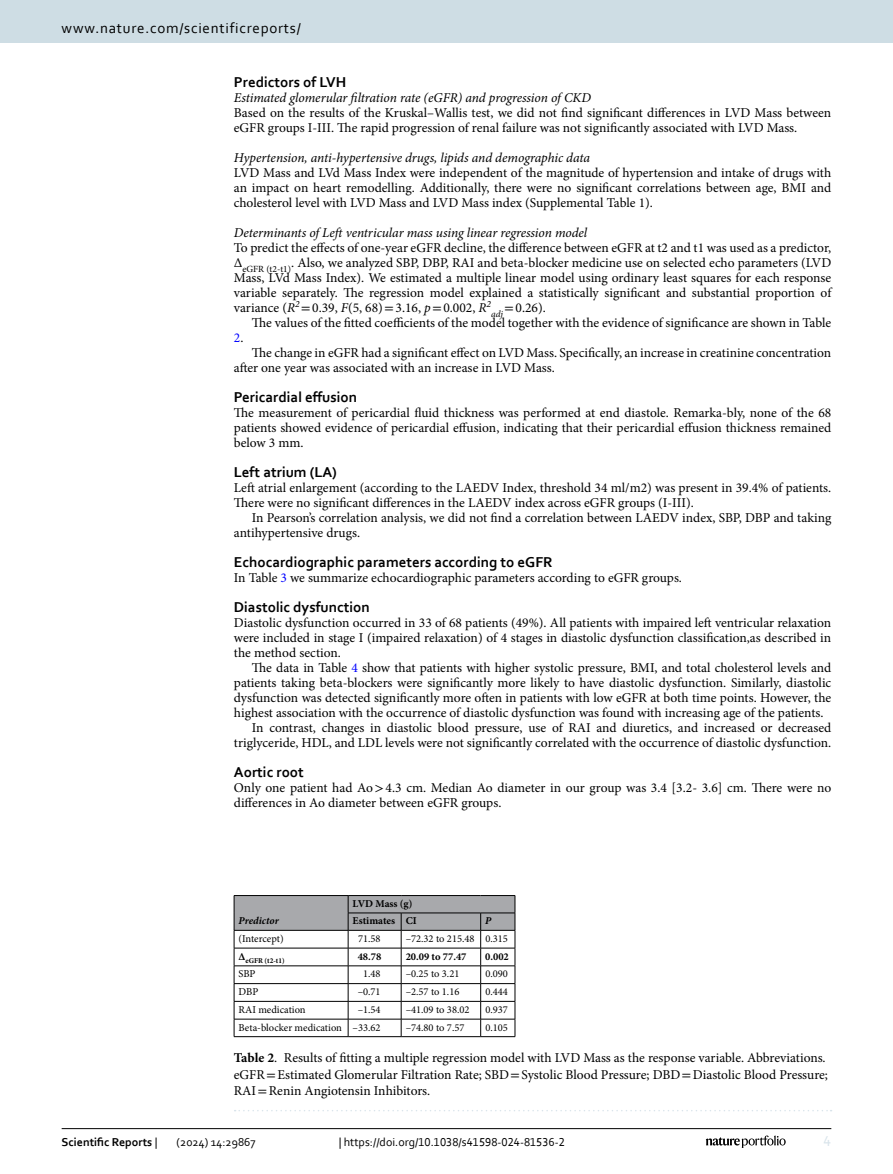
<style>
.page{position:relative;width:893px;height:1174px;background:#fff}
.page>*{position:absolute;margin:0;border:0;box-sizing:border-box;transform-origin:0 0}
.Head_2{font:700 15px "Corbel";color:#000}
.t1{font:15px "Corbel";letter-spacing:.05em;color:#000}
.t2{font:15px "Corbel";color:#d9e4eb}
.Body_Text{font:13.5px/15px "Minion Pro";color:#000;text-align:justify}
.Body_Text_Indent{font:13.5px/15px "Minion Pro";color:#000}
.Table_Caption{font:13.5px/16.5px "Minion Pro";letter-spacing:-.005em;color:#000}
.Head_3{font:italic 13.5px "Minion Pro";letter-spacing:-.005em;color:#000}
.Head_3_after_2{font:italic 13.5px "Minion Pro";letter-spacing:-.01em;color:#000}
.Body_Text_Indent-2{font:13.5px "Minion Pro";color:#00f}
.t3{font:12px "Corbel";color:#000}
.t4{font:700 12px "Corbel";color:#000}
.Table_Body{font:10.5px "Minion Pro";color:#000}
.Table_Body-2{font:700 10.5px "Minion Pro";color:#000}
.Table_Head{font:700 10.5px "Minion Pro";color:#000}
.Table_Head-2{font:italic 700 10.5px "Minion Pro";color:#000}
.Table_Body-3{font:700 7.35px "Minion Pro";color:#000}
.s1{font-style:italic}
.s2{font-family:"STIX"}
.s3{color:#000}
.s4{color:#00f}
.s5{font-weight:700}
.s6{font-weight:400}
</style>
<div class="page">
<hr style="left:348px;top:1036px;width:53px;height:1px;background:#000">
<hr style="left:401px;top:1036px;width:80px;height:1px;background:#000">
<svg style="left:234px;top:895px;width:282px;height:141px"></svg>
<hr style="left:481px;top:1036px;width:34px;height:1px;background:#000">
<hr style="left:234px;top:1036px;width:114px;height:1px;background:#000">
<svg style="left:235px;top:1110px;width:597px;height:1px"></svg>
<hr style="left:62px;top:1128px;width:769px;height:1px;background:#000">
<svg style="left:706px;top:1135px;width:80px;height:12px"></svg>
<div style="left:0;top:0;width:893px;height:43px;background:#cedde4"></div>
<p class="t1" style="left:62px;top:18px;width:241px">www.nature.com/scientificreports/</p>
<p class="Head_2" style="left:234px;top:73px;width:114px">Predictors of LVH</p>
<p class="Head_3_after_2" style="left:234px;top:88px;width:359px">Estimated glomerular filtration rate (eGFR) and progression of CKD</p>
<p class="Body_Text" style="left:234px;top:105px;width:599px">Based on the results of the Kruskal–Wallis test, we did not find significant differences in LVD Mass between eGFR groups I-III. The rapid progression of renal failure was not significantly associated with LVD Mass.</p>
<p class="Head_3" style="left:234px;top:148px;width:358px">Hypertension, anti-hypertensive drugs, lipids and demographic data</p>
<p class="Body_Text" style="left:234px;top:165px;width:599px">LVD Mass and LVd Mass Index were independent of the magnitude of hypertension and intake of drugs with an impact on heart remodelling. Additionally, there were no significant correlations between age, BMI and cholesterol level with LVD Mass and LVD Mass index (Supplemental Table 1).</p>
<p class="Head_3" style="left:234px;top:223px;width:355px">Determinants of Left ventricular mass using linear regression model</p>
<p class="Body_Text" style="left:234px;top:240px;width:599px">To predict the effects of one-year eGFR decline, the difference between eGFR at t2 and t1 was used as a predictor, Δ<sub>eGFR</sub> <sub>(t2-t1)</sub>. Also, we analyzed SBP, DBP, RAI and beta-blocker medicine use on selected echo parameters (LVD Mass, LVd Mass Index). We estimated a multiple linear model using ordinary least squares for each response variable separately. The regression model explained a statistically significant and substantial proportion of variance (<span class="s1">R</span><sup>2</sup> <span class="s2">=</span>0.39, <span class="s1">F</span>(5, 68)<span class="s2">=</span>3.16, <span class="s1">p</span><span class="s2">=</span>0.002, <span class="s1">R</span><sup>2</sup><sub>adj</sub> <span class="s2">=</span>0.26).</p>
<p class="Body_Text_Indent" style="left:252px;top:315px;width:581px">The values of the fitted coefficients of the model together with the evidence of significance are shown in Table</p>
<p class="Body_Text_Indent-2" style="left:234px;top:329px;width:11px">2<span class="s3">.</span></p>
<p class="Body_Text_Indent" style="left:234px;top:345px;width:599px;text-indent:18px">The change in eGFR had a significant effect on LVD Mass. Specifically, an increase in creatinine concentration after one year was associated with an increase in LVD Mass.</p>
<p class="Head_2" style="left:234px;top:388px;width:125px">Pericardial effusion</p>
<p class="Body_Text" style="left:234px;top:405px;width:599px">The measurement of pericardial fluid thickness was performed at end diastole. Remarka-bly, none of the 68 patients showed evidence of pericardial effusion, indicating that their pericardial effusion thickness remained below 3 mm.</p>
<p class="Head_2" style="left:234px;top:463px;width:105px">Left atrium (LA)</p>
<p class="Body_Text" style="left:234px;top:480px;width:599px">Left atrial enlargement (according to the LAEDV Index, threshold 34 ml/m2) was present in 39.4% of patients.<br>There were no significant differences in the LAEDV index across eGFR groups (I-III).</p>
<p class="Body_Text_Indent" style="left:234px;top:510px;width:599px;text-indent:18px">In Pearson’s correlation analysis, we did not find a correlation between LAEDV index, SBP, DBP and taking antihypertensive drugs.</p>
<p class="Head_2" style="left:234px;top:553px;width:320px">Echocardiographic parameters according to eGFR</p>
<p class="Body_Text" style="left:234px;top:570px;width:450px">In Table <span class="s4">3</span> we summarize echocardiographic parameters according to eGFR groups.</p>
<p class="Head_2" style="left:234px;top:598px;width:137px">Diastolic dysfunction</p>
<p class="Body_Text" style="left:234px;top:615px;width:599px">Diastolic dysfunction occurred in 33 of 68 patients (49%). All patients with impaired left ventricular relaxation were included in stage I (impaired relaxation) of 4 stages in diastolic dysfunction classification,as described in the method section.</p>
<p class="Body_Text_Indent" style="left:234px;top:660px;width:599px;text-align:justify;text-indent:18px">The data in Table <span class="s4">4</span> show that patients with higher systolic pressure, BMI, and total cholesterol levels and patients taking beta-blockers were significantly more likely to have diastolic dysfunction. Similarly, diastolic dysfunction was detected significantly more often in patients with low eGFR at both time points. However, the highest association with the occurrence of diastolic dysfunction was found with increasing age of the patients.</p>
<p class="Body_Text_Indent" style="left:234px;top:720px;width:599px;text-align:right">In contrast, changes in diastolic blood pressure, use of RAI and diuretics, and increased or decreased triglyceride, HDL, and LDL levels were not significantly correlated with the occurrence of diastolic dysfunction.</p>
<p class="Head_2" style="left:234px;top:763px;width:72px">Aortic root</p>
<p class="Body_Text" style="left:234px;top:780px;width:599px">Only one patient had Ao<span class="s2">&gt;</span>4.3 cm. Median Ao diameter in our group was 3.4 [3.2- 3.6] cm. There were no differences in Ao diameter between eGFR groups.</p>
<p class="Table_Head-2" style="left:239px;top:913px;width:42px">Predictor</p>
<p class="Table_Head" style="left:353px;top:896px;width:61px">LVD Mass (g)</p>
<p class="Table_Head" style="left:353px;top:913px;width:44px">Estimates</p>
<p class="Table_Head" style="left:406px;top:913px;width:13px">CI</p>
<p class="Table_Head-2" style="left:485px;top:913px;width:8px">P</p>
<p class="Table_Body" style="left:239px;top:931px;width:47px">(Intercept)</p>
<p class="Table_Body" style="left:358px;top:931px;width:24px">71.58</p>
<p class="Table_Body" style="left:406px;top:931px;width:70px">–72.32 to 215.48</p>
<p class="Table_Body" style="left:485px;top:931px;width:24px">0.315</p>
<p class="Table_Body-3" style="left:239px;top:955px;width:48px"><sup>Δ</sup>eGFR (t2-t1)</p>
<p class="Table_Body-2" style="left:358px;top:949px;width:25px">48.78</p>
<p class="Table_Body-2" style="left:406px;top:949px;width:62px">20.09 to 77.47</p>
<p class="Table_Body-2" style="left:485px;top:949px;width:25px">0.002</p>
<p class="Table_Body" style="left:239px;top:967px;width:18px">SBP</p>
<p class="Table_Body" style="left:363px;top:967px;width:19px">1.48</p>
<p class="Table_Body" style="left:406px;top:967px;width:55px">–0.25 to 3.21</p>
<p class="Table_Body" style="left:485px;top:967px;width:24px">0.090</p>
<p class="Table_Body" style="left:239px;top:984px;width:21px">DBP</p>
<p class="Table_Body" style="left:358px;top:984px;width:24px">–0.71</p>
<p class="Table_Body" style="left:406px;top:984px;width:55px">–2.57 to 1.16</p>
<p class="Table_Body" style="left:485px;top:984px;width:24px">0.444</p>
<p class="Table_Body" style="left:239px;top:1002px;width:69px">RAI medication</p>
<p class="Table_Body" style="left:358px;top:1002px;width:24px">–1.54</p>
<p class="Table_Body" style="left:406px;top:1002px;width:65px">–41.09 to 38.02</p>
<p class="Table_Body" style="left:485px;top:1002px;width:24px">0.937</p>
<p class="Table_Body" style="left:239px;top:1020px;width:105px">Beta-blocker medication</p>
<p class="Table_Body" style="left:353px;top:1020px;width:30px">–33.62</p>
<p class="Table_Body" style="left:406px;top:1020px;width:60px">–74.80 to 7.57</p>
<p class="Table_Body" style="left:485px;top:1020px;width:24px">0.105</p>
<p class="Table_Caption" style="left:234px;top:1050px;width:596px"><span class="s5">Table 2</span>. Results of fitting a multiple regression model with LVD Mass as the response variable. Abbreviations. eGFR<span class="s2">=</span>Estimated Glomerular Filtration Rate; SBD<span class="s2">=</span>Systolic Blood Pressure; DBD<span class="s2">=</span>Diastolic Blood Pressure;<br>RAI<span class="s2">=</span>Renin Angiotensin Inhibitors.</p>
<p class="t4" style="left:62px;top:1134px;width:97px">Scientific Reports <span class="s6">|</span></p>
<p class="t3" style="left:177px;top:1134px;width:81px">(2024) 14:29867</p>
<p class="t3" style="left:339px;top:1134px;width:228px">| https://doi.org/10.1038/s41598-024-81536-2</p>
<p class="t2" style="left:824px;top:1132px;width:9px">4</p>
</div>
